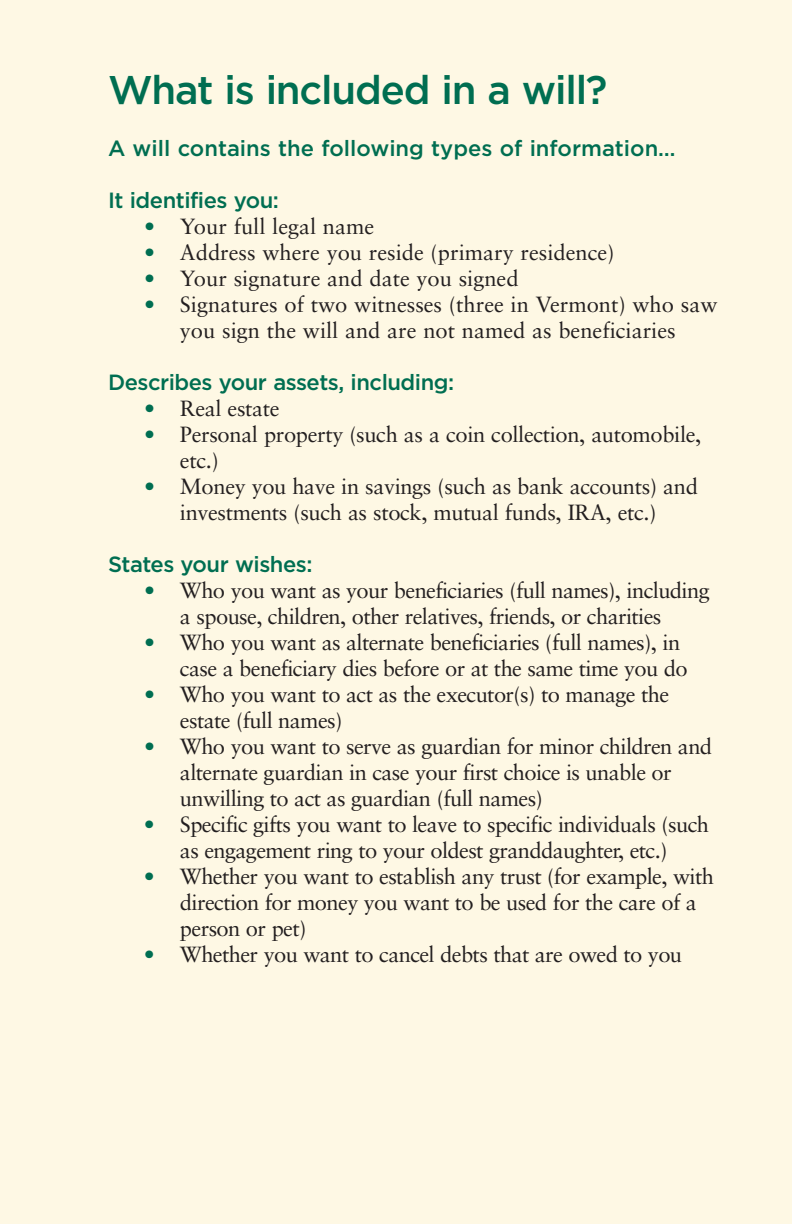
<style>
.page{position:relative;width:792px;height:1224px;background:#fef8e4}
.page>*{position:absolute;margin:0;border:0;box-sizing:border-box;transform-origin:0 0}
.t1{font:500 40px "Gotham";letter-spacing:-.03em;color:#006e51}
.t2{font:22px/26px "Sabon";letter-spacing:-.03em;color:#231f20}
.t3{font:22px/26px "Sabon";color:#231f20;text-align:center}
.t4{font:500 22px "Gotham";letter-spacing:-.02em;color:#006e51}
.t5{font:500 22px "Gotham";color:#006e51}
.s1{color:#006e51}
</style>
<div class="page">
<h1 class="t1" style="left:108px;top:67px;width:501px">What is included in a will?</h1>
<p class="t5" style="left:108px;top:136px;width:569px">A will contains the following types of information…</p>
<p class="t4" style="left:108px;top:188px;width:173px">It identifies you:</p>
<p class="t3" style="left:144px;top:215px;width:232px"><span class="s1">•</span> Your full legal name</p>
<p class="t3" style="left:144px;top:241px;width:472px"><span class="s1">•</span> Address where you reside (primary residence)</p>
<p class="t3" style="left:144px;top:267px;width:376px"><span class="s1">•</span> Your signature and date you signed</p>
<p class="t3" style="left:144px;top:293px;width:575px"><span class="s1">•</span> Signatures of two witnesses (three in Vermont) who saw you sign the will and are not named as beneficiaries</p>
<p class="t4" style="left:108px;top:370px;width:348px">Describes your assets, including:</p>
<p class="t2" style="left:144px;top:397px;width:137px"><span class="s1">•</span> Real estate</p>
<p class="t2" style="left:180px;top:423px;width:523px;text-indent:-36px"><span class="s1">•</span> Personal property (such as a coin collection, automobile, etc.)</p>
<p class="t2" style="left:144px;top:475px;width:555px;text-align:center"><span class="s1">•</span> Money you have in savings (such as bank accounts) and investments (such as stock, mutual funds, IRA, etc.)</p>
<p class="t4" style="left:108px;top:552px;width:206px">States your wishes:</p>
<p class="t2" style="left:144px;top:579px;width:567px;text-align:center"><span class="s1">•</span> Who you want as your beneficiaries (full names), including a spouse, children, other relatives, friends, or charities</p>
<p class="t2" style="left:180px;top:631px;width:509px;text-indent:-36px"><span class="s1">•</span> Who you want as alternate beneficiaries (full names), in case a beneficiary dies before or at the same time you do</p>
<p class="t2" style="left:180px;top:683px;width:491px;text-indent:-36px"><span class="s1">•</span> Who you want to act as the executor(s) to manage the estate (full names)</p>
<p class="t2" style="left:180px;top:735px;width:534px;text-indent:-36px"><span class="s1">•</span> Who you want to serve as guardian for minor children and alternate guardian in case your first choice is unable or unwilling to act as guardian (full names)</p>
<p class="t2" style="left:144px;top:813px;width:567px;text-align:center"><span class="s1">•</span> Specific gifts you want to leave to specific individuals (such as engagement ring to your oldest granddaughter, etc.)</p>
<p class="t2" style="left:180px;top:865px;width:536px;text-indent:-36px"><span class="s1">•</span> Whether you want to establish any trust (for example, with direction for money you want to be used for the care of a person or pet)</p>
<p class="t2" style="left:144px;top:943px;width:540px"><span class="s1">•</span> Whether you want to cancel debts that are owed to you</p>
</div>
